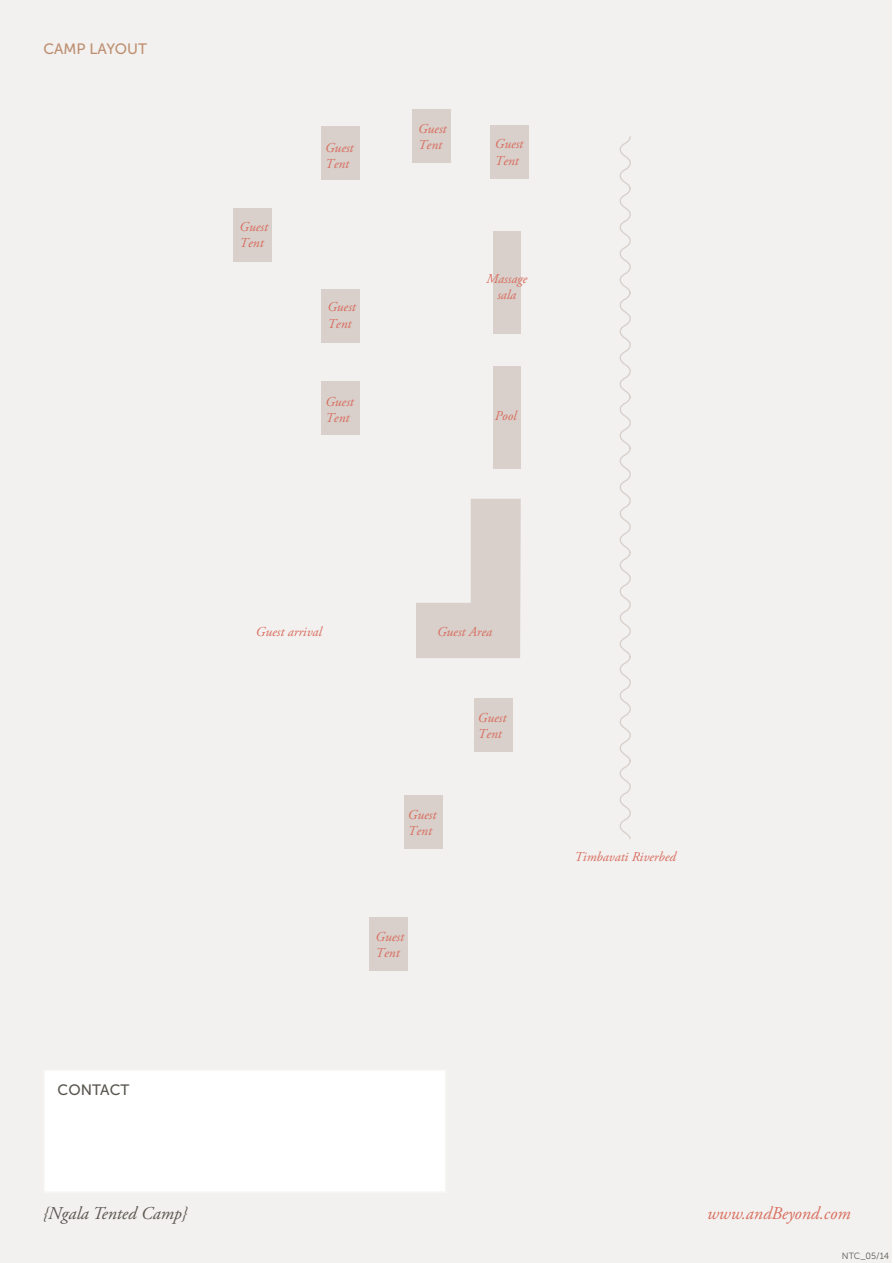
<style>
.page{position:relative;width:893px;height:1263px;background:#fff}
.page>*{position:absolute;margin:0;border:0;box-sizing:border-box;transform-origin:0 0}
.t1{font:italic 18px "Adobe Garamond Pro";color:#59554f}
.t2{font:italic 18px "Adobe Garamond Pro";color:#d86e5e}
.t3{font:15px "Museo Sans 500";color:#be8f71}
.t4{font:15px "Museo Sans 500";color:#59554f}
.t5{font:italic 13.5px/16.4px "Adobe Garamond Pro";color:#d86b5c}
.t6{font:italic 13.5px/16.4px "Adobe Garamond Pro";color:#d86c5d;text-align:center}
.t7{font:9px "Museo Sans 300";letter-spacing:-.005em;color:#59554f}
</style>
<div class="page">
<div style="left:1px;top:0;width:891px;height:1262px;background:#f2f1ef"></div>
<svg style="left:416px;top:499px;width:105px;height:159px"></svg>
<div style="left:493px;top:366px;width:28px;height:102px;background:#d9d0cb"></div>
<div style="left:493px;top:231px;width:28px;height:103px;background:#d9d0cb"></div>
<div style="left:490px;top:125px;width:38px;height:54px;background:#d9d0cb"></div>
<div style="left:413px;top:110px;width:38px;height:53px;background:#d9d0cb"></div>
<div style="left:321px;top:126px;width:39px;height:54px;background:#d9d0cb"></div>
<div style="left:234px;top:208px;width:38px;height:53px;background:#d9d0cb"></div>
<div style="left:321px;top:289px;width:39px;height:54px;background:#d9d0cb"></div>
<div style="left:321px;top:382px;width:39px;height:53px;background:#d9d0cb"></div>
<div style="left:474px;top:698px;width:39px;height:53px;background:#d9d0cb"></div>
<div style="left:404px;top:796px;width:39px;height:53px;background:#d9d0cb"></div>
<div style="left:370px;top:918px;width:38px;height:53px;background:#d9d0cb"></div>
<svg style="left:619px;top:136px;width:12px;height:703px"></svg>
<div style="left:44px;top:1070px;width:402px;height:122px;background:#fff"></div>
<p class="t3" style="left:43px;top:40px;width:75px">CAMP LAYOUT</p>
<p class="t4" style="left:58px;top:1081px;width:73px">CONTACT</p>
<p class="t5" style="left:240px;top:219px;width:30px">Guest<br>Tent</p>
<p class="t5" style="left:325px;top:140px;width:30px">Guest<br>Tent</p>
<p class="t5" style="left:327px;top:299px;width:30px">Guest<br>Tent</p>
<p class="t5" style="left:325px;top:393px;width:30px">Guest<br>Tent</p>
<p class="t5" style="left:418px;top:121px;width:30px">Guest<br>Tent</p>
<p class="t5" style="left:495px;top:136px;width:30px">Guest<br>Tent</p>
<p class="t6" style="left:486px;top:270px;width:42px">Massage sala</p>
<p class="t6" style="left:495px;top:408px;width:23px">Pool</p>
<p class="t5" style="left:256px;top:624px;width:67px">Guest arrival</p>
<p class="t6" style="left:437px;top:624px;width:57px">Guest Area</p>
<p class="t5" style="left:408px;top:807px;width:30px">Guest<br>Tent</p>
<p class="t5" style="left:376px;top:929px;width:30px">Guest<br>Tent</p>
<p class="t5" style="left:478px;top:709px;width:30px">Guest<br>Tent</p>
<p class="t5" style="left:574px;top:848px;width:103px">Timbavati Riverbed</p>
<h1 class="t1" style="left:43px;top:1202px;width:147px">{Ngala Tented Camp}</h1>
<h1 class="t2" style="left:707px;top:1202px;width:145px">www.andBeyond.com</h1>
<p class="t7" style="left:842px;top:1251px;width:49px">NTC_05/14</p>
</div>
